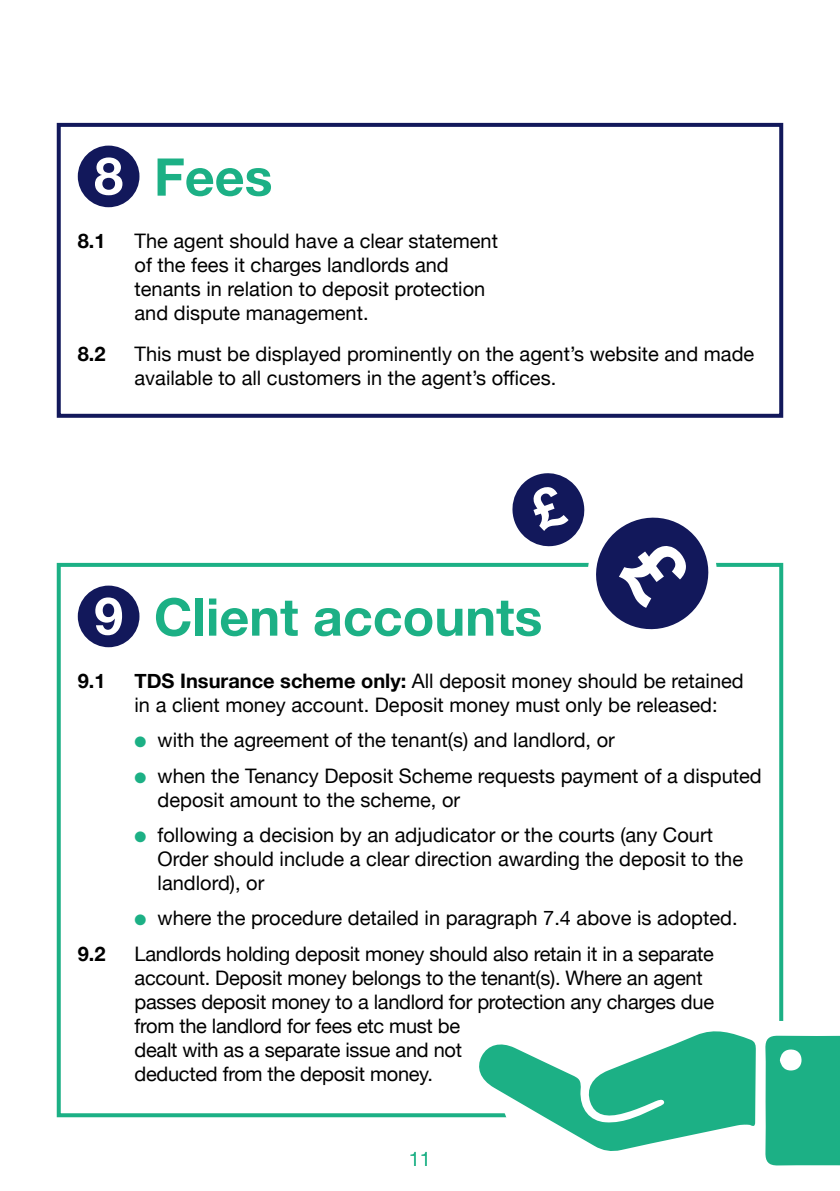
<style>
.page{position:relative;width:840px;height:1191px;background:#fff}
.page>*{position:absolute;margin:0;border:0;box-sizing:border-box;transform-origin:0 0}
.t1{font:700 52px "Helvetica Neue";color:#1cb085}
.t2{font:20px/24px "Helvetica Neue";color:#000}
.t3{font:700 20px "Helvetica Neue";color:#000}
.t4{font:300 20px "Helvetica Neue";color:#1cb085}
.s1{color:#fff}
.s2{font-weight:700}
.s3{color:#1cb085}
</style>
<div class="page">
<div style="left:78px;top:585px;width:61px;height:62px;background:#12185b;border-radius:50%"></div>
<div style="left:57px;top:563px;width:725px;height:554px;border:4px solid #1cb085"></div>
<svg style="left:468px;top:1021px;width:371px;height:144px"></svg>
<div style="left:78px;top:146px;width:61px;height:61px;background:#12185b;border-radius:50%"></div>
<div style="left:57px;top:123px;width:725px;height:295px;border:4px solid #12185b"></div>
<svg style="left:504px;top:473px;width:222px;height:157px"></svg>
<h1 class="t1" style="left:94px;top:136px;width:180px"><span class="s1">8</span> Fees</h1>
<p class="t3" style="left:78px;top:225px;width:29px">8.1</p>
<p class="t2" style="left:134px;top:230px;width:365px">The agent should have a clear statement of the fees it charges landlords and tenants in relation to deposit protection and dispute management.</p>
<p class="t3" style="left:78px;top:338px;width:29px">8.2</p>
<p class="t2" style="left:134px;top:343px;width:621px">This must be displayed prominently on the agent’s website and made available to all customers in the agent’s offices.</p>
<h1 class="t1" style="left:94px;top:576px;width:449px"><span class="s1">9</span> Client accounts</h1>
<p class="t3" style="left:78px;top:665px;width:29px">9.1</p>
<p class="t2" style="left:134px;top:670px;width:610px"><span class="s2">TDS Insurance scheme only:</span> All deposit money should be retained in a client money account. Deposit money must only be released:</p>
<p class="t2" style="left:134px;top:729px;width:481px"><span class="s3">●</span> with the agreement of the tenant(s) and landlord, or</p>
<p class="t2" style="left:157px;top:765px;width:605px;text-indent:-23px"><span class="s3">●</span> when the Tenancy Deposit Scheme requests payment of a disputed deposit amount to the scheme, or</p>
<p class="t2" style="left:157px;top:824px;width:586px;text-indent:-23px"><span class="s3">●</span> following a decision by an adjudicator or the courts (any Court<br>Order should include a clear direction awarding the deposit to the landlord), or</p>
<p class="t2" style="left:134px;top:907px;width:604px"><span class="s3">●</span> where the procedure detailed in paragraph 7.4 above is adopted.</p>
<p class="t3" style="left:78px;top:938px;width:29px">9.2</p>
<p class="t2" style="left:134px;top:943px;width:580px">Landlords holding deposit money should also retain it in a separate account. Deposit money belongs to the tenant(s). Where an agent passes deposit money to a landlord for protection any charges due from the landlord for fees etc must be<br>dealt with as a separate issue and not<br>deducted from the deposit money.</p>
<p class="t4" style="left:408px;top:1143px;width:24px">11</p>
</div>
